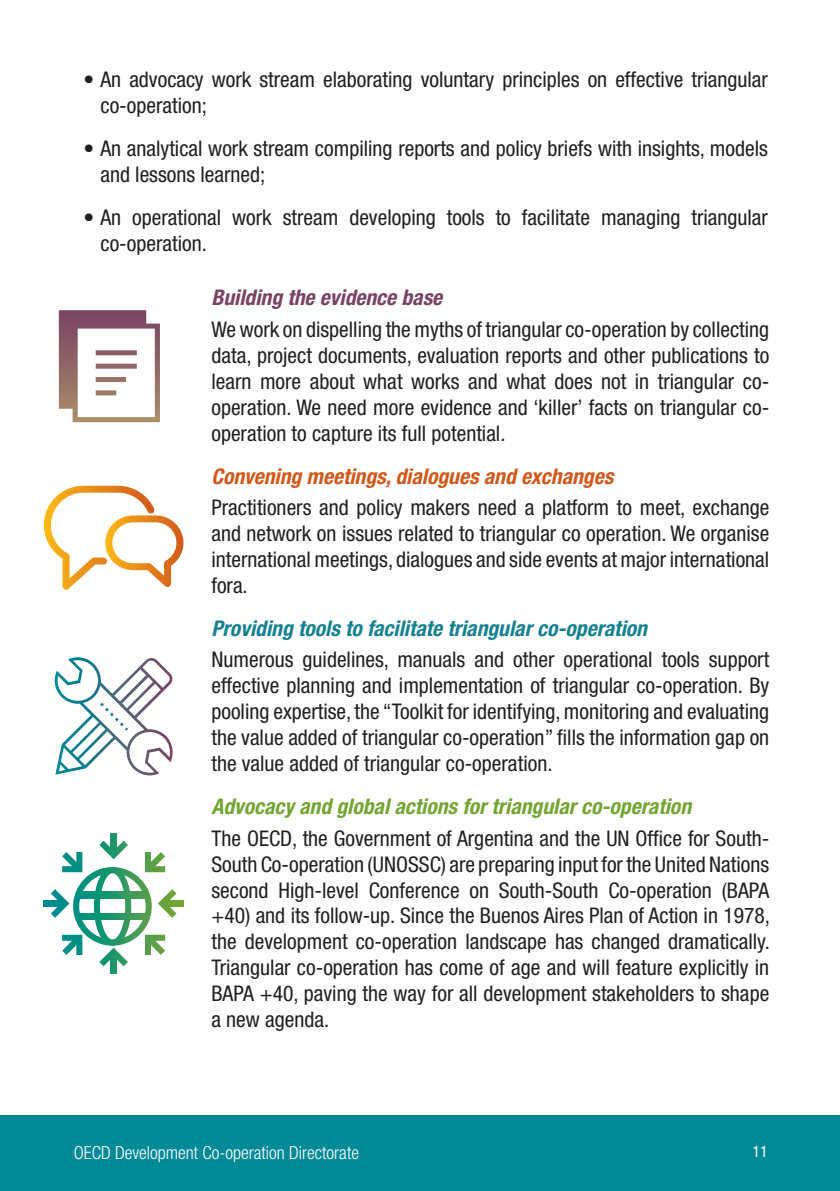
<style>
.page{position:relative;width:840px;height:1191px;background:#fff}
.page>*{position:absolute;margin:0;border:0;box-sizing:border-box;transform-origin:0 0}
.body_copy{font:condensed 21.6px/26px "Helvetica Neue LT Std";color:#231f20;text-align:justify}
.lil_heading{font:italic 700 condensed 21.6px "Helvetica Neue LT Std";color:#73a532}
.lil_heading-2{font:italic 700 condensed 21.6px "Helvetica Neue LT Std";color:#158190}
.lil_heading-3{font:italic 700 condensed 21.6px "Helvetica Neue LT Std";color:#d1581a}
.lil_heading-4{font:italic 700 condensed 21.6px "Helvetica Neue LT Std";color:#794262}
.t1{font:300 condensed 18px "Helvetica Neue LT Std";color:#fff}
.t2{font:condensed 16px "Helvetica Neue LT Std";color:#fff}
</style>
<div class="page">
<div style="left:0;top:1115px;width:839px;height:76px;background:#008997"></div>
<svg style="left:54px;top:657px;width:119px;height:118px"></svg>
<div style="left:162px;top:900px;width:21px;height:6px;background:#73a533"></div>
<div style="left:44px;top:900px;width:21px;height:6px;background:#008a93"></div>
<div style="left:111px;top:833px;width:6px;height:22px;background:#209668"></div>
<div style="left:111px;top:952px;width:6px;height:21px;background:#209668"></div>
<svg style="left:51px;top:840px;width:125px;height:126px"></svg>
<svg style="left:59px;top:310px;width:101px;height:112px"></svg>
<svg style="left:44px;top:486px;width:139px;height:104px"></svg>
<p class="body_copy" style="left:100px;top:67px;width:668px;text-indent:-17px">• An advocacy work stream elaborating voluntary principles on effective triangular co-operation;</p>
<p class="body_copy" style="left:100px;top:135px;width:668px;text-indent:-17px">• An analytical work stream compiling reports and policy briefs with insights, models and lessons learned;</p>
<p class="body_copy" style="left:100px;top:204px;width:668px;text-indent:-17px">• An operational work stream developing tools to facilitate managing triangular co-operation.</p>
<p class="lil_heading-4" style="left:211px;top:284px;width:232px">Building the evidence base</p>
<p class="body_copy" style="left:211px;top:316px;width:559px">We work on dispelling the myths of triangular co-operation by collecting data, project documents, evaluation reports and other publications to learn more about what works and what does not in triangular co&shy;operation. We need more evidence and ‘killer’ facts on triangular co&shy;operation to capture its full potential.</p>
<p class="lil_heading-3" style="left:211px;top:463px;width:403px">Convening meetings, dialogues and exchanges</p>
<p class="body_copy" style="left:211px;top:494px;width:559px">Practitioners and policy makers need a platform to meet, exchange and network on issues related to triangular co operation. We organise international meetings, dialogues and side events at major international fora.</p>
<p class="lil_heading-2" style="left:211px;top:615px;width:437px">Providing tools to facilitate triangular co-operation</p>
<p class="body_copy" style="left:211px;top:646px;width:559px">Numerous guidelines, manuals and other operational tools support effective planning and implementation of triangular co-operation. By pooling expertise, the “Toolkit for identifying, monitoring and evaluating the value added of triangular co-operation” fills the information gap on the value added of triangular co-operation.</p>
<p class="lil_heading" style="left:211px;top:793px;width:481px">Advocacy and global actions for triangular co-operation</p>
<p class="body_copy" style="left:211px;top:825px;width:560px">The OECD, the Government of Argentina and the UN Office for South-South Co-operation (UNOSSC) are preparing input for the United Nations second High-level Conference on South-South Co-operation (BAPA +40) and its follow-up. Since the Buenos Aires Plan of Action in 1978, the development co-operation landscape has changed dramatically.<br>Triangular co-operation has come of age and will feature explicitly in BAPA +40, paving the way for all development stakeholders to shape a new agenda.</p>
<p class="t1" style="left:74px;top:1141px;width:286px">OECD Development Co-operation Directorate</p>
<p class="t2" style="left:752px;top:1142px;width:17px">11</p>
</div>
